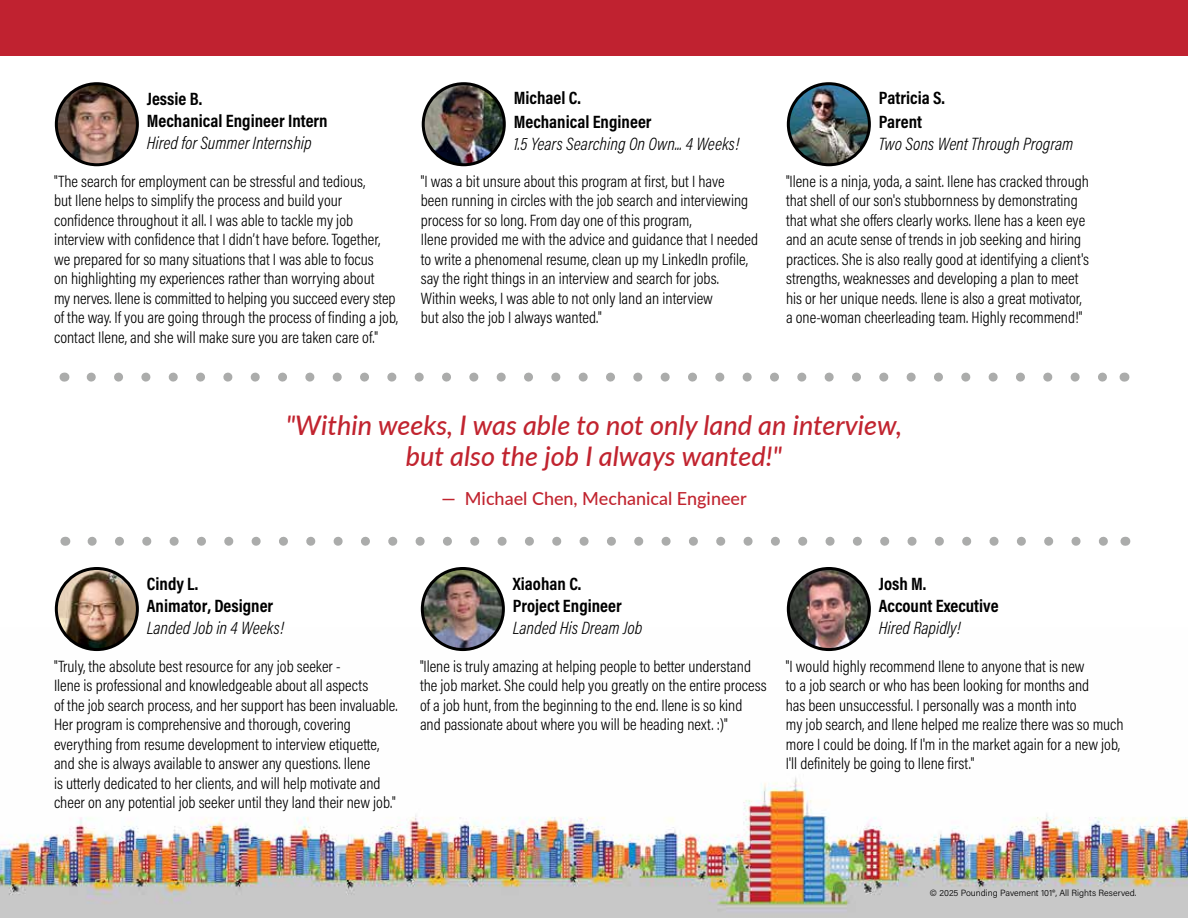
<style>
.page{position:relative;width:1188px;height:918px;background:#fff}
.page>*{position:absolute;margin:0;border:0;box-sizing:border-box;transform-origin:0 0}
.t1{font:italic 500 27px/31.5px "Lato";color:#c1242f;text-align:center}
.t2{font:700 18px/22px "Acumin Pro Cond";color:#000}
.t3{font:italic 300 18px "Acumin Pro Cond";color:#000}
.t4{font:500 18px "Lato";color:#c1242f}
.t5{font:300 16.5px/19.5px "Acumin Pro Cond";color:#000}
.t6{font:300 9px "Acumin Pro";color:#000}
</style>
<div class="page">
<img style="left:0;top:628px;width:1188px;height:290px">
<svg style="left:91px;top:373px;width:1016px;height:9px"></svg>
<svg style="left:92px;top:537px;width:1016px;height:9px"></svg>
<div style="left:0;top:0;width:1188px;height:55px;background:#c02230"></div>
<img style="left:788px;top:84px;width:81px;height:81px;border-radius:41px">
<div style="left:787px;top:82px;width:84px;height:84px;border:3px solid #000;border-radius:50%"></div>
<img style="left:788px;top:568px;width:81px;height:82px;border-radius:41px">
<div style="left:787px;top:567px;width:84px;height:84px;border:3px solid #000;border-radius:50%"></div>
<img style="left:422px;top:568px;width:81px;height:82px;border-radius:41px">
<div style="left:421px;top:567px;width:84px;height:84px;border:3px solid #000;border-radius:50%"></div>
<img style="left:56px;top:568px;width:81px;height:82px;border-radius:41px">
<div style="left:55px;top:567px;width:84px;height:84px;border:3px solid #000;border-radius:50%"></div>
<img style="left:423px;top:84px;width:81px;height:81px;border-radius:41px">
<div style="left:422px;top:82px;width:84px;height:84px;border:3px solid #000;border-radius:50%"></div>
<img style="left:56px;top:84px;width:81px;height:81px;border-radius:41px">
<div style="left:55px;top:82px;width:84px;height:84px;border:3px solid #000;border-radius:50%"></div>
<p class="t2" style="left:147px;top:87px;width:182px">Jessie B.<br>Mechanical Engineer Intern</p>
<p class="t3" style="left:147px;top:131px;width:166px">Hired for Summer Internship</p>
<p class="t5" style="left:54px;top:171px;width:346px">"The search for employment can be stressful and tedious,<br>but Ilene helps to simplify the process and build your confidence throughout it all. I was able to tackle my job interview with confidence that I didn’t have before. Together, we prepared for so many situations that I was able to focus<br>on highlighting my experiences rather than worrying about<br>my nerves. Ilene is committed to helping you succeed every step of the way. If you are going through the process of finding a job, contact Ilene, and she will make sure you are taken care of."</p>
<p class="t2" style="left:514px;top:86px;width:139px;line-height:23.4px">Michael C.<br>Mechanical Engineer</p>
<p class="t3" style="left:514px;top:132px;width:227px">1.5 Years Searching On Own... 4 Weeks!</p>
<p class="t5" style="left:421px;top:171px;width:339px">"I was a bit unsure about this program at first, but I have<br>been running in circles with the job search and interviewing process for so long. From day one of this program,<br>Ilene provided me with the advice and guidance that I needed to write a phenomenal resume, clean up my LinkedIn profile, say the right things in an interview and search for jobs.<br>Within weeks, I was able to not only land an interview<br>but also the job I always wanted."</p>
<p class="t2" style="left:879px;top:86px;width:68px;line-height:23.4px">Patricia S.<br>Parent</p>
<p class="t3" style="left:879px;top:132px;width:196px">Two Sons Went Through Program</p>
<p class="t5" style="left:786px;top:171px;width:305px">"Ilene is a ninja, yoda, a saint. Ilene has cracked through that shell of our son's stubbornness by demonstrating that what she offers clearly works. Ilene has a keen eye and an acute sense of trends in job seeking and hiring practices. She is also really good at identifying a client's strengths, weaknesses and developing a plan to meet his or her unique needs. Ilene is also a great motivator, a one-woman cheerleading team. Highly recommend!"</p>
<h1 class="t1" style="left:286px;top:408px;width:618px">"Within weeks, I was able to not only land an interview, but also the job I always wanted!"</h1>
<p class="t4" style="left:442px;top:486px;width:307px">— Michael Chen, Mechanical Engineer</p>
<p class="t2" style="left:147px;top:572px;width:128px">Cindy L.<br>Animator, Designer</p>
<p class="t3" style="left:147px;top:616px;width:138px">Landed Job in 4 Weeks!</p>
<p class="t5" style="left:54px;top:656px;width:345px">"Truly, the absolute best resource for any job seeker -<br>Ilene is professional and knowledgeable about all aspects<br>of the job search process, and her support has been invaluable.<br>Her program is comprehensive and thorough, covering everything from resume development to interview etiquette, and she is always available to answer any questions. Ilene<br>is utterly dedicated to her clients, and will help motivate and cheer on any potential job seeker until they land their new job."</p>
<p class="t2" style="left:513px;top:572px;width:110px">Xiaohan C.<br>Project Engineer</p>
<p class="t3" style="left:513px;top:616px;width:131px">Landed His Dream Job</p>
<p class="t5" style="left:420px;top:656px;width:348px">"Ilene is truly amazing at helping people to better understand the job market. She could help you greatly on the entire process of a job hunt, from the beginning to the end. Ilene is so kind and passionate about where you will be heading next. :)"</p>
<p class="t2" style="left:879px;top:572px;width:121px">Josh M.<br>Account Executive</p>
<p class="t3" style="left:879px;top:616px;width:83px">Hired Rapidly!</p>
<p class="t5" style="left:786px;top:656px;width:339px">"I would highly recommend Ilene to anyone that is new<br>to a job search or who has been looking for months and<br>has been unsuccessful. I personally was a month into<br>my job search, and Ilene helped me realize there was so much more I could be doing. If I'm in the market again for a new job, I'll definitely be going to Ilene first."</p>
<p class="t6" style="left:930px;top:887px;width:208px">© 2025 Pounding Pavement 101®, All Rights Reserved.</p>
</div>
